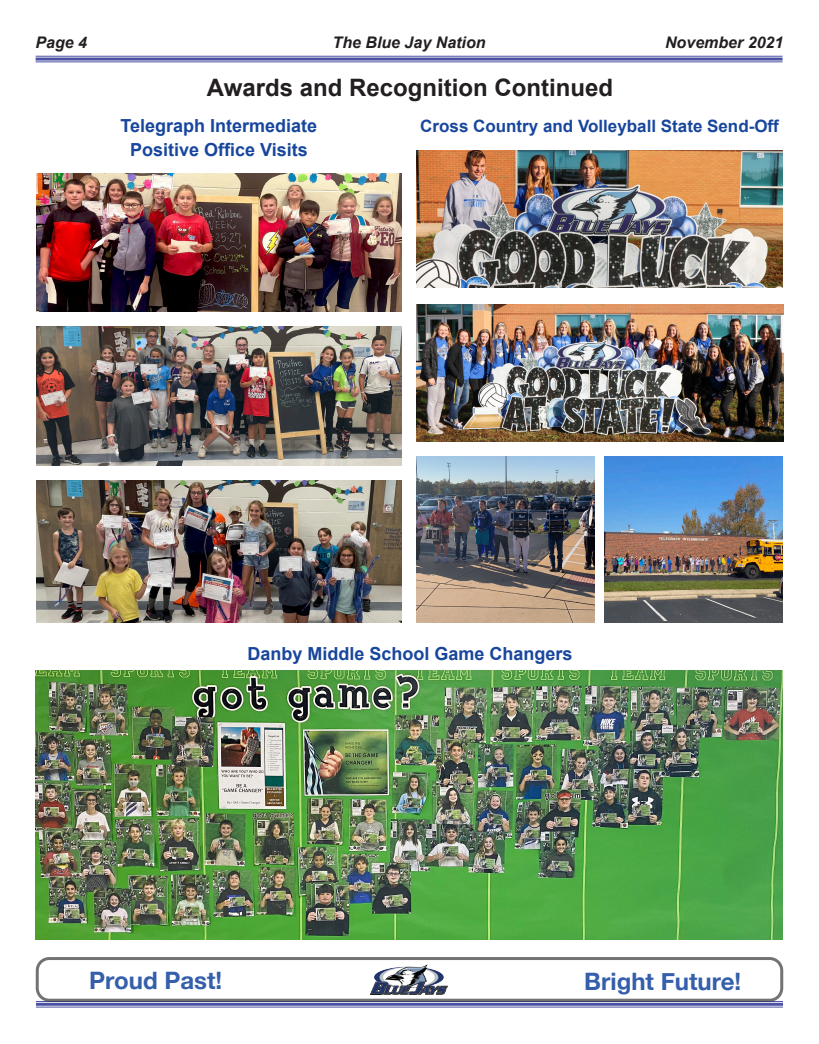
<style>
.page{position:relative;width:819px;height:1044px;background:#fff}
.page>*{position:absolute;margin:0;border:0;box-sizing:border-box;transform-origin:0 0}
.t1{font:700 24px "Arial";color:#231f20}
.t2{font:700 24px "Helvetica Neue";color:#355eab}
.t3{font:700 18px "Arial";color:#18469d}
.t4{font:700 17px "Arial";color:#18469d}
.t5{font:italic 700 16px "Arial";color:#231f20}
</style>
<div class="page">
<hr style="left:36px;top:56px;width:747px;height:1px;background:#4b52a3">
<hr style="left:36px;top:58px;width:747px;height:3px;background:#4b52a3">
<hr style="left:36px;top:61px;width:747px;height:1px;background:#4b52a3">
<hr style="left:36px;top:1001px;width:747px;height:1px;background:#4b52a3">
<hr style="left:36px;top:1003px;width:747px;height:3px;background:#4b52a3">
<hr style="left:36px;top:1007px;width:747px;height:1px;background:#4b52a3">
<div style="left:36px;top:957px;width:747px;height:45px;border:3px solid #231f20;border-radius:12px"></div>
<img style="left:371px;top:964px;width:76px;height:31px">
<img style="left:36px;top:174px;width:366px;height:138px">
<img style="left:36px;top:326px;width:366px;height:140px">
<img style="left:36px;top:480px;width:366px;height:143px">
<img style="left:36px;top:670px;width:747px;height:270px">
<img style="left:416px;top:150px;width:367px;height:138px">
<img style="left:416px;top:304px;width:368px;height:138px">
<img style="left:416px;top:456px;width:178px;height:167px">
<img style="left:605px;top:456px;width:178px;height:167px">
<p class="t5" style="left:36px;top:32px;width:53px">Page 4</p>
<p class="t5" style="left:333px;top:32px;width:154px">The Blue Jay Nation</p>
<p class="t5" style="left:665px;top:32px;width:120px">November 2021</p>
<p class="t1" style="left:207px;top:72px;width:408px">Awards and Recognition Continued</p>
<p class="t3" style="left:121px;top:114px;width:198px">Telegraph Intermediate</p>
<p class="t3" style="left:130px;top:138px;width:179px">Positive Office Visits</p>
<p class="t4" style="left:420px;top:115px;width:360px">Cross Country and Volleyball State Send-Off</p>
<p class="t3" style="left:247px;top:642px;width:327px">Danby Middle School Game Changers</p>
<p class="t2" style="left:89px;top:962px;width:134px">Proud Past!</p>
<p class="t2" style="left:584px;top:962px;width:158px">Bright Future!</p>
</div>
